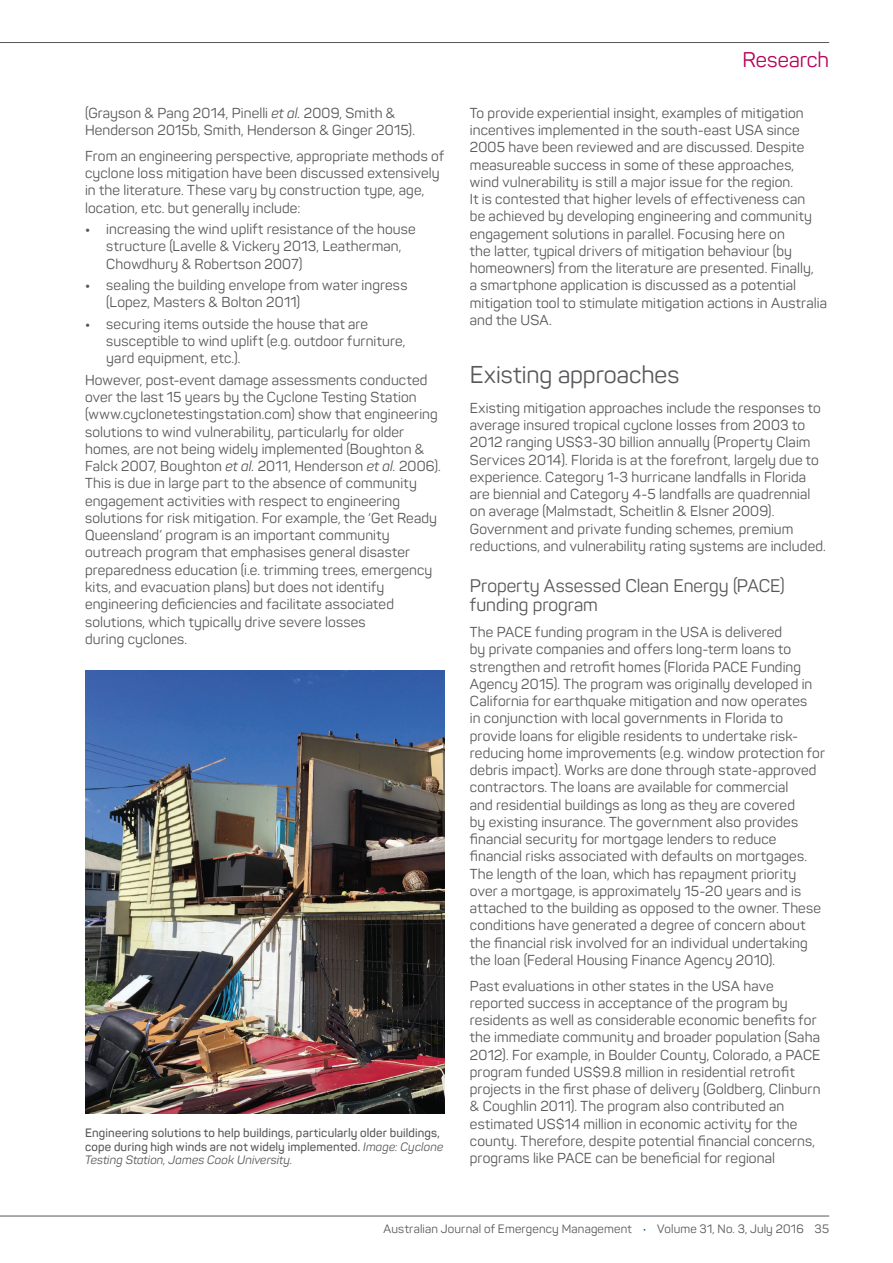
<style>
.page{position:relative;width:893px;height:1263px;background:#fff}
.page>*{position:absolute;margin:0;border:0;box-sizing:border-box;transform-origin:0 0}
.Heading_2{font:24px "Panton";letter-spacing:-.005em;color:#57585a}
.t1{font:21px "Panton";color:#b6025e}
.Heading_3{font:18px/19.5px "Panton";color:#57585a}
.NormalBeforeBullet{font:14.25px/17.2px "Panton";letter-spacing:.01em;color:#57585a}
.t2{font:600 12px/13.5px "Panton";letter-spacing:.015em;color:#57585a}
.t3{font:12px "Panton";letter-spacing:.015em;color:#57585a}
.s1{font-style:italic}
.s2{font-weight:700}
.s3{font-weight:400;font-style:italic}
.s4{color:#005d87}
</style>
<div class="page">
<hr style="left:0;top:42px;width:829px;height:1px;background:#57585a">
<hr style="left:0;top:1216px;width:829px;height:1px;background:#57585a">
<img style="left:85px;top:671px;width:359px;height:442px">
<p class="NormalBeforeBullet" style="left:85px;top:104px;width:331px">(Grayson &amp; Pang 2014, Pinelli <span class="s1">et al.</span> 2009, Smith &amp;<br>Henderson 2015b, Smith, Henderson &amp; Ginger 2015).</p>
<p class="NormalBeforeBullet" style="left:85px;top:147px;width:361px">From an engineering perspective, appropriate methods of cyclone loss mitigation have been discussed extensively in the literature. These vary by construction type, age, location, etc. but generally include:</p>
<p class="NormalBeforeBullet" style="left:106px;top:220px;width:311px;text-indent:-21px"><span class="s2">•</span> increasing the wind uplift resistance of the house structure (Lavelle &amp; Vickery 2013, Leatherman,<br>Chowdhury &amp; Robertson 2007)</p>
<p class="NormalBeforeBullet" style="left:106px;top:276px;width:303px;text-indent:-21px"><span class="s2">•</span> sealing the building envelope from water ingress (Lopez, Masters &amp; Bolton 2011)</p>
<p class="NormalBeforeBullet" style="left:106px;top:315px;width:301px;text-indent:-21px"><span class="s2">•</span> securing items outside the house that are susceptible to wind uplift (e.g. outdoor furniture, yard equipment, etc.).</p>
<p class="NormalBeforeBullet" style="left:85px;top:371px;width:357px">However, post-event damage assessments conducted over the last 15 years by the Cyclone Testing Station (www.cyclonetestingstation.com) show that engineering solutions to wind vulnerability, particularly for older homes, are not being widely implemented (Boughton &amp; Falck 2007, Boughton <span class="s1">et al.</span> 2011, Henderson <span class="s1">et al.</span> 2006).<br>This is due in large part to the absence of community engagement activities with respect to engineering solutions for risk mitigation. For example, the ‘Get Ready Queensland’ program is an important community outreach program that emphasises general disaster preparedness education (i.e. trimming trees, emergency kits, and evacuation plans) but does not identify engineering deficiencies and facilitate associated solutions, which typically drive severe losses<br>during cyclones.</p>
<p class="t2" style="left:85px;top:1126px;width:360px">Engineering solutions to help buildings, particularly older buildings, cope during high winds are not widely implemented. <span class="s3">Image: Cyclone<br>Testing Station, James Cook University.</span></p>
<h2 class="t1" style="left:743px;top:46px;width:88px">Research</h2>
<p class="NormalBeforeBullet" style="left:470px;top:104px;width:359px">To provide experiential insight, examples of mitigation incentives implemented in the south-east USA since 2005 have been reviewed and are discussed. Despite measureable success in some of these approaches,<br>wind vulnerability is still a major issue for the region.<br>It is contested that higher levels of effectiveness can<br>be achieved by developing engineering and community engagement solutions in parallel. Focusing here on<br>the latter, typical drivers of mitigation behaviour (by homeowners) from the literature are presented. Finally,<br>a smartphone application is discussed as a potential mitigation tool to stimulate mitigation actions in Australia and the USA.</p>
<p class="Heading_2" style="left:470px;top:360px;width:211px">Existing approaches</p>
<p class="NormalBeforeBullet" style="left:470px;top:399px;width:357px">Existing mitigation approaches include the responses to average insured tropical cyclone losses from 2003 to 2012 ranging US$3-30 billion annually (Property Claim Services 2014). Florida is at the forefront, largely due to experience. Category 1-3 hurricane landfalls in Florida are biennial and Category 4-5 landfalls are quadrennial on average (Malmstadt, Scheitlin &amp; Elsner 2009).<br>Government and private funding schemes, premium reductions, and vulnerability rating systems are included.</p>
<p class="Heading_3" style="left:470px;top:576px;width:316px">Property Assessed Clean Energy (PACE) funding program</p>
<p class="NormalBeforeBullet" style="left:470px;top:623px;width:356px">The PACE funding program in the USA is delivered<br>by private companies and offers long-term loans to strengthen and retrofit homes (Florida PACE Funding Agency 2015). The program was originally developed in California for earthquake mitigation and now operates<br>in conjunction with local governments in Florida to provide loans for eligible residents to undertake risk&shy;reducing home improvements (e.g. window protection for debris impact). Works are done through state-approved contractors. The loans are available for commercial<br>and residential buildings as long as they are covered<br>by existing insurance. The government also provides financial security for mortgage lenders to reduce financial risks associated with defaults on mortgages.<br>The length of the loan, which has repayment priority over a mortgage, is approximately 15-20 years and is attached to the building as opposed to the owner. These conditions have generated a degree of concern about the financial risk involved for an individual undertaking the loan (Federal Housing Finance Agency 2010).</p>
<p class="NormalBeforeBullet" style="left:470px;top:977px;width:352px">Past evaluations in other states in the USA have reported success in acceptance of the program by residents as well as considerable economic benefits for the immediate community and broader population (Saha 2012). For example, in Boulder County, Colorado, a PACE program funded US$9.8 million in residential retrofit projects in the first phase of delivery (Goldberg, Clinburn &amp; Coughlin 2011). The program also contributed an estimated US$14 million in economic activity for the county. Therefore, despite potential financial concerns, programs like PACE can be beneficial for regional</p>
<p class="t3" style="left:384px;top:1221px;width:447px">Australian Journal of Emergency Management <span class="s4">•</span> Volume 31, No. 3, July 2016 35</p>
</div>
